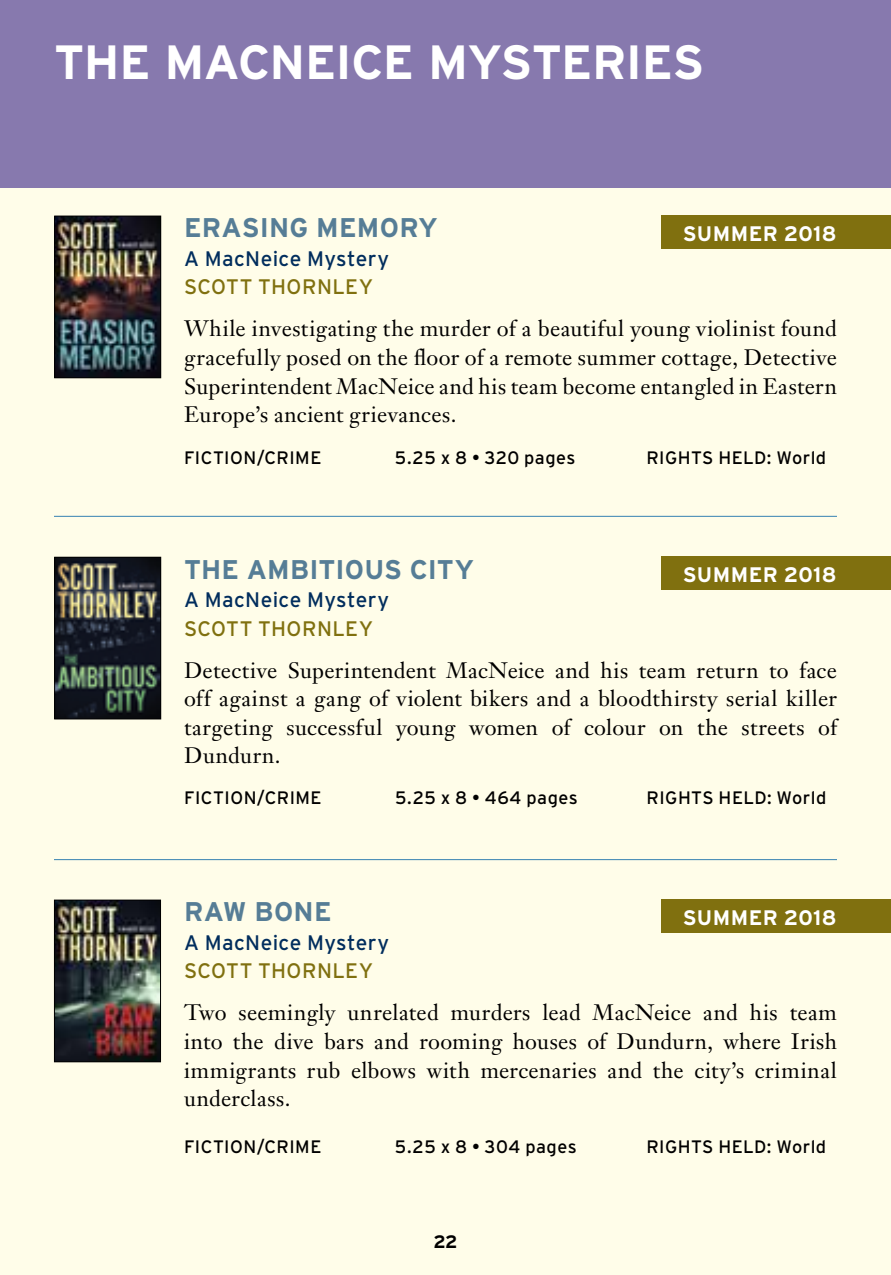
<style>
.page{position:relative;width:891px;height:1275px;background:#fff}
.page>*{position:absolute;margin:0;border:0;box-sizing:border-box;transform-origin:0 0}
.t1{font:700 48px "Interstate";letter-spacing:-.01em;color:#fff}
.t2{font:700 27px "Interstate";letter-spacing:.01em;color:#567d96}
.t3{font:21.9px/28.5px "Janson Text";letter-spacing:.015em;color:#000;text-align:justify}
.t4{font:21px "Interstate";letter-spacing:.02em;color:#002d5d}
.t5{font:21px "Interstate";letter-spacing:.02em;color:#80700f}
.t6{font:700 21px "Interstate";letter-spacing:.02em;color:#fff}
.t7{font:18px "Interstate";letter-spacing:.025em;color:#000}
.t8{font:700 18px "Interstate";color:#000}
</style>
<div class="page">
<div style="left:0;top:0;width:891px;height:1274px;background:#fffde9"></div>
<div style="left:0;top:0;width:891px;height:187px;background:#8779ae"></div>
<div style="left:661px;top:216px;width:230px;height:33px;background:#80700f"></div>
<img style="left:56px;top:559px;width:103px;height:158px">
<div style="left:54px;top:557px;width:107px;height:162px;border:1px solid #000"></div>
<img style="left:56px;top:901px;width:103px;height:159px">
<div style="left:54px;top:899px;width:107px;height:163px;border:1px solid #000"></div>
<hr style="left:54px;top:516px;width:783px;height:1px;background:#3682b2">
<hr style="left:54px;top:859px;width:783px;height:1px;background:#3682b2">
<div style="left:661px;top:557px;width:230px;height:33px;background:#80700f"></div>
<div style="left:661px;top:899px;width:230px;height:33px;background:#80700f"></div>
<img style="left:56px;top:218px;width:103px;height:158px">
<div style="left:54px;top:216px;width:107px;height:162px;border:1px solid #000"></div>
<h1 class="t1" style="left:54px;top:35px;width:652px">THE MACNEICE MYSTERIES</h1>
<p class="t2" style="left:184px;top:213px;width:255px">ERASING MEMORY</p>
<p class="t6" style="left:683px;top:221px;width:155px">SUMMER 2018</p>
<p class="t4" style="left:184px;top:247px;width:206px">A MacNeice Mystery</p>
<p class="t5" style="left:184px;top:275px;width:191px">SCOTT THORNLEY</p>
<p class="t3" style="left:184px;top:314px;width:654px">While investigating the murder of a beautiful young violinist found gracefully posed on the floor of a remote summer cottage, Detective Superintendent MacNeice and his team become entangled in Eastern Europe’s ancient grievances.</p>
<p class="t7" style="left:184px;top:448px;width:139px">FICTION/CRIME</p>
<p class="t7" style="left:395px;top:447px;width:182px">5.25 x 8 • 320 pages</p>
<p class="t7" style="left:646px;top:448px;width:181px">RIGHTS HELD: World</p>
<p class="t2" style="left:184px;top:554px;width:292px">THE AMBITIOUS CITY</p>
<p class="t4" style="left:184px;top:588px;width:206px">A MacNeice Mystery</p>
<p class="t5" style="left:184px;top:616px;width:191px">SCOTT THORNLEY</p>
<p class="t3" style="left:184px;top:655px;width:654px">Detective Superintendent MacNeice and his team return to face off against a gang of violent bikers and a bloodthirsty serial killer targeting successful young women of colour on the streets of Dundurn.</p>
<p class="t6" style="left:683px;top:562px;width:155px">SUMMER 2018</p>
<p class="t7" style="left:184px;top:787px;width:139px">FICTION/CRIME</p>
<p class="t7" style="left:395px;top:787px;width:184px">5.25 x 8 • 464 pages</p>
<p class="t7" style="left:647px;top:787px;width:181px">RIGHTS HELD: World</p>
<p class="t2" style="left:184px;top:896px;width:149px">RAW BONE</p>
<p class="t4" style="left:184px;top:930px;width:206px">A MacNeice Mystery</p>
<p class="t5" style="left:184px;top:959px;width:191px">SCOTT THORNLEY</p>
<p class="t3" style="left:184px;top:998px;width:654px">Two seemingly unrelated murders lead MacNeice and his team into the dive bars and rooming houses of Dundurn, where Irish immigrants rub elbows with mercenaries and the city’s criminal underclass.</p>
<p class="t6" style="left:683px;top:905px;width:155px">SUMMER 2018</p>
<p class="t7" style="left:184px;top:1136px;width:139px">FICTION/CRIME</p>
<p class="t7" style="left:395px;top:1136px;width:183px">5.25 x 8 • 304 pages</p>
<p class="t7" style="left:646px;top:1136px;width:181px">RIGHTS HELD: World</p>
<p class="t8" style="left:433px;top:1231px;width:26px">22</p>
</div>
